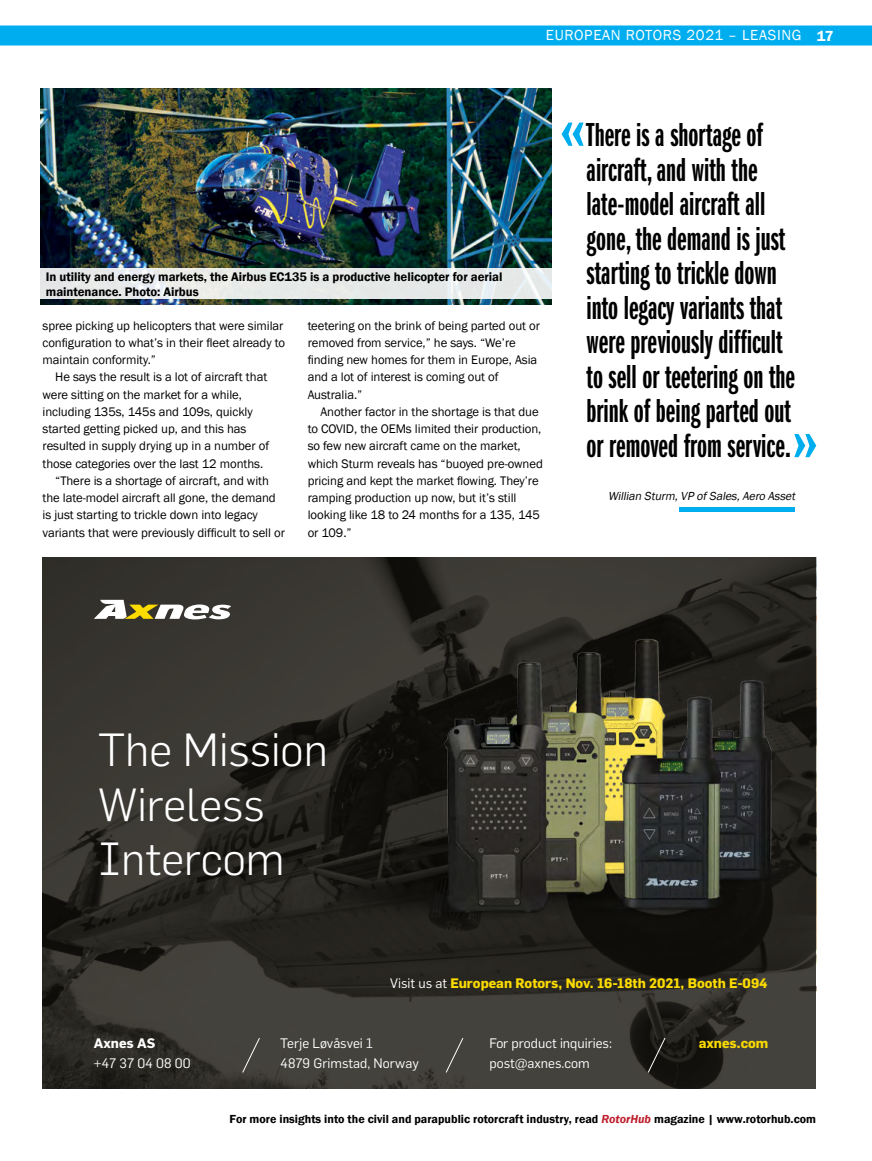
<style>
.page{position:relative;width:872px;height:1161px;background:#fff}
.page>*{position:absolute;margin:0;border:0;box-sizing:border-box;transform-origin:0 0}
.t1{font:300 45.6px/54.8px "Flama";color:#fff}
.t2{font:34.5px/34.5px "Franklin Gothic LT Pro Dm X Cm";color:#000}
.t3{font:15px "Franklin Gothic";letter-spacing:.045em;color:#fff}
.t4{font:13.5px/19.5px "Flama";color:#fff}
.t5{font:700 13.5px "Flama";color:#fbdb00}
.t6{font:700 13.5px "Flama";color:#fff}
.t7{font:12.75px/17.2px "Franklin Gothic";letter-spacing:-.005em;color:#000}
.t8{font:600 12.75px/15px "Franklin Gothic";letter-spacing:-.005em;color:#000}
.t9{font:600 12px "Franklin Gothic";color:#000}
.t10{font:italic 12px "Franklin Gothic";color:#000}
.s1{font-weight:600}
.s2{font-weight:400;color:#fff}
.s3{font-style:italic;color:#be1e2d}
</style>
<div class="page">
<div style="left:0;top:26px;width:872px;height:20px;background:#00aeef"></div>
<svg style="left:43px;top:557px;width:773px;height:531px;background:#34312c"></svg>
<svg style="left:94px;top:600px;width:137px;height:19px"></svg>
<svg style="left:242px;top:1037px;width:18px;height:36px"></svg>
<svg style="left:647px;top:1037px;width:19px;height:36px"></svg>
<svg style="left:445px;top:1037px;width:19px;height:36px"></svg>
<img style="left:274px;top:623px;width:521px;height:320px">
<img style="left:40px;top:88px;width:511px;height:216px">
<svg style="left:40px;top:268px;width:512px;height:31px;background:#e7eae9"></svg>
<svg style="left:561px;top:123px;width:22px;height:23px"></svg>
<hr style="left:679px;top:507px;width:116px;height:4px;background:#00aeef">
<svg style="left:794px;top:434px;width:22px;height:23px"></svg>
<p class="t3" style="left:546px;top:26px;width:289px">EUROPEAN ROTORS 2021 – LEASING <span class="s1">17</span></p>
<p class="t8" style="left:46px;top:269px;width:458px">In utility and energy markets, the Airbus EC135 is a productive helicopter for aerial maintenance. Photo: Airbus</p>
<p class="t7" style="left:43px;top:317px;width:244px">spree picking up helicopters that were similar configuration to what’s in their fleet already to maintain conformity.”</p>
<p class="t7" style="left:55px;top:369px;width:213px">He says the result is a lot of aircraft that</p>
<p class="t7" style="left:43px;top:386px;width:201px">were sitting on the market for a while,</p>
<p class="t7" style="left:43px;top:403px;width:212px">including 135s, 145s and 109s, quickly</p>
<p class="t7" style="left:43px;top:420px;width:205px">started getting picked up, and this has</p>
<p class="t7" style="left:43px;top:438px;width:228px">resulted in supply drying up in a number of</p>
<p class="t7" style="left:43px;top:455px;width:222px">those categories over the last 12 months.</p>
<p class="t7" style="left:55px;top:472px;width:215px">“There is a shortage of aircraft, and with</p>
<p class="t7" style="left:43px;top:489px;width:235px">the late-model aircraft all gone, the demand</p>
<p class="t7" style="left:43px;top:507px;width:217px">is just starting to trickle down into legacy</p>
<p class="t7" style="left:43px;top:524px;width:244px">variants that were previously difficult to sell or</p>
<p class="t7" style="left:308px;top:317px;width:234px">teetering on the brink of being parted out or removed from service,” he says. “We’re finding new homes for them in Europe, Asia and a lot of interest is coming out of Australia.”</p>
<p class="t7" style="left:308px;top:403px;width:237px;text-indent:13px">Another factor in the shortage is that due to COVID, the OEMs limited their production, so few new aircraft came on the market, which Sturm reveals has “buoyed pre-owned pricing and kept the market flowing. They’re ramping production up now, but it’s still looking like 18 to 24 months for a 135, 145 or 109.”</p>
<p class="t2" style="left:586px;top:118px;width:210px">There is a shortage of aircraft, and with the late-model aircraft all gone, the demand is just starting to trickle down into legacy variants that were previously difficult to sell or teetering on the brink of being parted out or removed from service.</p>
<p class="t10" style="left:608px;top:488px;width:191px">Willian Sturm,VP ofSales,Aero Asset</p>
<h1 class="t1" style="left:98px;top:722px;width:231px">The Mission<br>Wireless<br>Intercom</h1>
<p class="t6" style="left:94px;top:1035px;width:63px">Axnes AS</p>
<p class="t4" style="left:94px;top:1053px;width:98px">+47 37 04 08 00</p>
<p class="t5" style="left:390px;top:975px;width:379px"><span class="s2">Visit us at</span> European Rotors, Nov. 16-18th 2021, Booth E-094</p>
<p class="t4" style="left:280px;top:1033px;width:140px">Terje Løvåsvei 1<br>4879 Grimstad, Norway</p>
<p class="t4" style="left:489px;top:1033px;width:124px">For product inquiries:</p>
<p class="t5" style="left:698px;top:1035px;width:71px">axnes.com</p>
<p class="t4" style="left:489px;top:1053px;width:102px">post@axnes.com</p>
<p class="t9" style="left:230px;top:1112px;width:588px">For more insights into the civil and parapublic rotorcraft industry, read <span class="s3">RotorHub</span> magazine | www.rotorhub.com</p>
</div>
